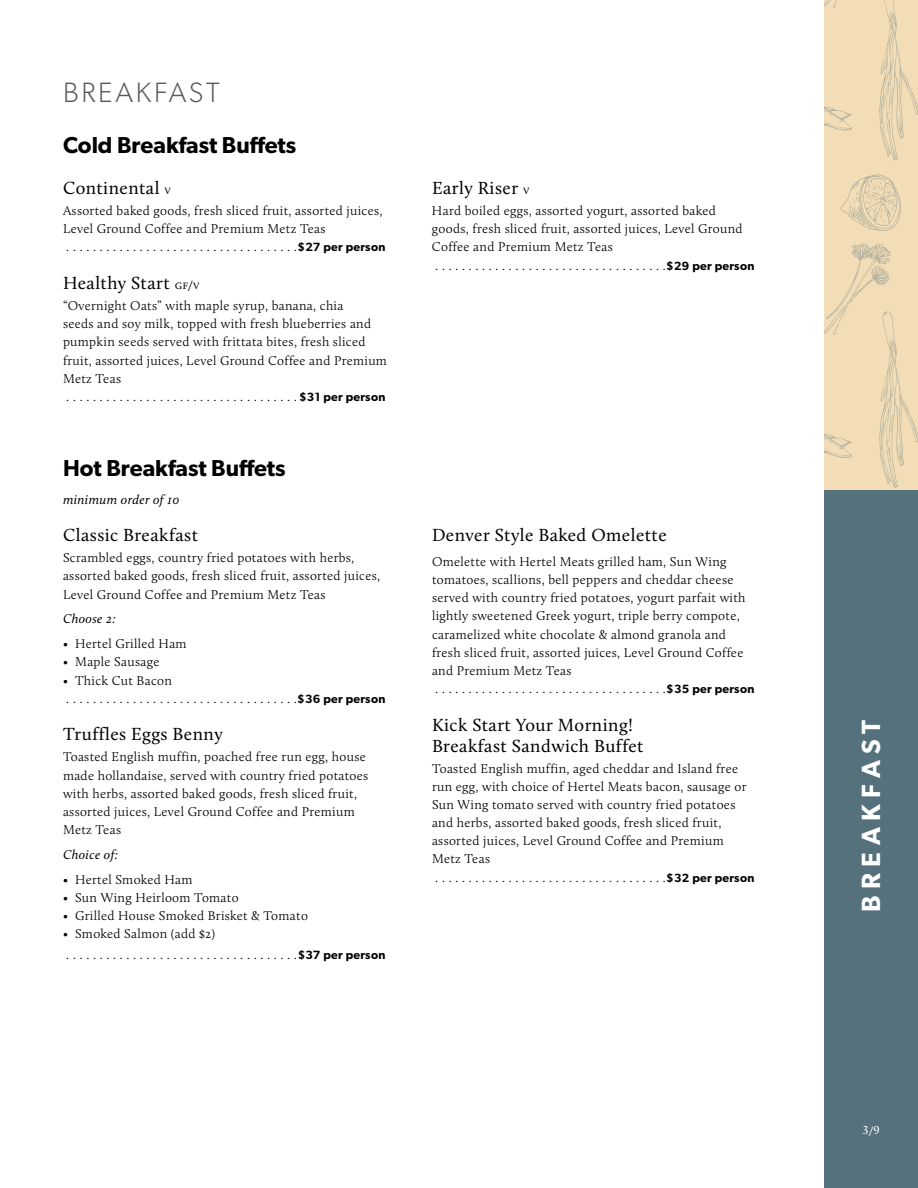
<style>
.page{position:relative;width:918px;height:1188px;background:#fff}
.page>*{position:absolute;margin:0;border:0;box-sizing:border-box;transform-origin:0 0}
.t1{font:300 28.05px "Gibson";letter-spacing:.095em;color:#58595b}
.t2{font:600 26.4px "Gibson";letter-spacing:.24em;color:#fff}
.t3{font:600 23.1px "Gibson";color:#000}
.t4{font:18.15px/21px "Calluna";letter-spacing:.025em;color:#000}
.t5{font:300 13.2px/18.1px "Calluna";letter-spacing:.025em;color:#000}
.t6{font:italic 13.2px "Calluna";letter-spacing:.025em;color:#000}
.t7{font:12px "Calluna";color:#fff}
.s1{font-weight:300;font-size:13.2px}
.s2{font-family:"Gibson";font-weight:600;font-size:12px}
</style>
<div class="page">
<div style="left:824px;top:490px;width:94px;height:698px;background:#54717c"></div>
<div style="left:824px;top:0;width:94px;height:490px;background:#f2ddb6"></div>
<svg style="left:841px;top:174px;width:60px;height:57px"></svg>
<svg style="left:824px;top:0;width:94px;height:160px"></svg>
<svg style="left:824px;top:243px;width:94px;height:245px"></svg>
<h1 class="t1" style="left:63px;top:76px;width:158px">BREAKFAST</h1>
<h3 class="t3" style="left:63px;top:132px;width:235px">Cold Breakfast Buffets</h3>
<h3 class="t4" style="left:63px;top:177px;width:110px">Continental <span class="s1">v</span></h3>
<p class="t5" style="left:63px;top:202px;width:324px">Assorted baked goods, fresh sliced fruit, assorted juices,<br>Level Ground Coffee and Premium Metz Teas<br>. . . . . . . . . . . . . . . . . . . . . . . . . . . . . . . . . . .<span class="s2">$27 per person</span></p>
<h3 class="t4" style="left:63px;top:272px;width:138px">Healthy Start <span class="s1">gf/v</span></h3>
<p class="t5" style="left:63px;top:296px;width:326px">“Overnight Oats” with maple syrup, banana, chia<br>seeds and soy milk, topped with fresh blueberries and pumpkin seeds served with frittata bites, fresh sliced fruit, assorted juices, Level Ground Coffee and Premium Metz Teas<br>. . . . . . . . . . . . . . . . . . . . . . . . . . . . . . . . . . . <span class="s2">$31 per person</span></p>
<h3 class="t3" style="left:63px;top:454px;width:224px">Hot Breakfast Buffets</h3>
<p class="t6" style="left:63px;top:491px;width:118px">minimum order of 10</p>
<h3 class="t4" style="left:63px;top:524px;width:137px">Classic Breakfast</h3>
<p class="t5" style="left:63px;top:549px;width:319px">Scrambled eggs, country fried potatoes with herbs, assorted baked goods, fresh sliced fruit, assorted juices,<br>Level Ground Coffee and Premium Metz Teas</p>
<p class="t6" style="left:63px;top:611px;width:54px">Choose 2:</p>
<p class="t5" style="left:63px;top:635px;width:125px">• Hertel Grilled Ham</p>
<p class="t5" style="left:63px;top:653px;width:98px">• Maple Sausage</p>
<p class="t5" style="left:63px;top:671px;width:324px">• Thick Cut Bacon<br>. . . . . . . . . . . . . . . . . . . . . . . . . . . . . . . . . . .<span class="s2">$36 per person</span></p>
<h3 class="t4" style="left:63px;top:724px;width:161px">Truffles Eggs Benny</h3>
<p class="t5" style="left:63px;top:748px;width:307px">Toasted English muffin, poached free run egg, house made hollandaise, served with country fried potatoes with herbs, assorted baked goods, fresh sliced fruit, assorted juices, Level Ground Coffee and Premium Metz Teas</p>
<p class="t6" style="left:63px;top:847px;width:57px">Choice of:</p>
<p class="t5" style="left:63px;top:870px;width:131px">• Hertel Smoked Ham</p>
<p class="t5" style="left:63px;top:888px;width:177px">• Sun Wing Heirloom Tomato</p>
<p class="t5" style="left:63px;top:907px;width:246px">• Grilled House Smoked Brisket &amp; Tomato</p>
<p class="t5" style="left:63px;top:923px;width:324px;line-height:21px">• Smoked Salmon (add $2)<br>. . . . . . . . . . . . . . . . . . . . . . . . . . . . . . . . . . .<span class="s2">$37 per person</span></p>
<h3 class="t4" style="left:432px;top:177px;width:99px">Early Riser <span class="s1">v</span></h3>
<p class="t5" style="left:432px;top:202px;width:324px">Hard boiled eggs, assorted yogurt, assorted baked goods, fresh sliced fruit, assorted juices, Level Ground Coffee and Premium Metz Teas<br>. . . . . . . . . . . . . . . . . . . . . . . . . . . . . . . . . . .<span class="s2">$29 per person</span></p>
<h3 class="t4" style="left:432px;top:524px;width:236px">Denver Style Baked Omelette</h3>
<p class="t5" style="left:432px;top:552px;width:324px">Omelette with Hertel Meats grilled ham, Sun Wing tomatoes, scallions, bell peppers and cheddar cheese served with country fried potatoes, yogurt parfait with lightly sweetened Greek yogurt, triple berry compote, caramelized white chocolate &amp; almond granola and fresh sliced fruit, assorted juices, Level Ground Coffee and Premium Metz Teas<br>. . . . . . . . . . . . . . . . . . . . . . . . . . . . . . . . . . .<span class="s2">$35 per person</span></p>
<h3 class="t4" style="left:432px;top:714px;width:213px">Kick Start Your Morning!<br>Breakfast Sandwich Buffet</h3>
<p class="t5" style="left:432px;top:759px;width:324px">Toasted English muffin, aged cheddar and Island free run egg, with choice of Hertel Meats bacon, sausage or Sun Wing tomato served with country fried potatoes and herbs, assorted baked goods, fresh sliced fruit, assorted juices, Level Ground Coffee and Premium Metz Teas<br>. . . . . . . . . . . . . . . . . . . . . . . . . . . . . . . . . . .<span class="s2">$32 per person</span></p>
<h2 class="t2" style="left:855px;top:912px;width:194px;rotate:-90deg">BREAKFAST</h2>
<p class="t7" style="left:863px;top:1123px;width:19px">3/9</p>
</div>
